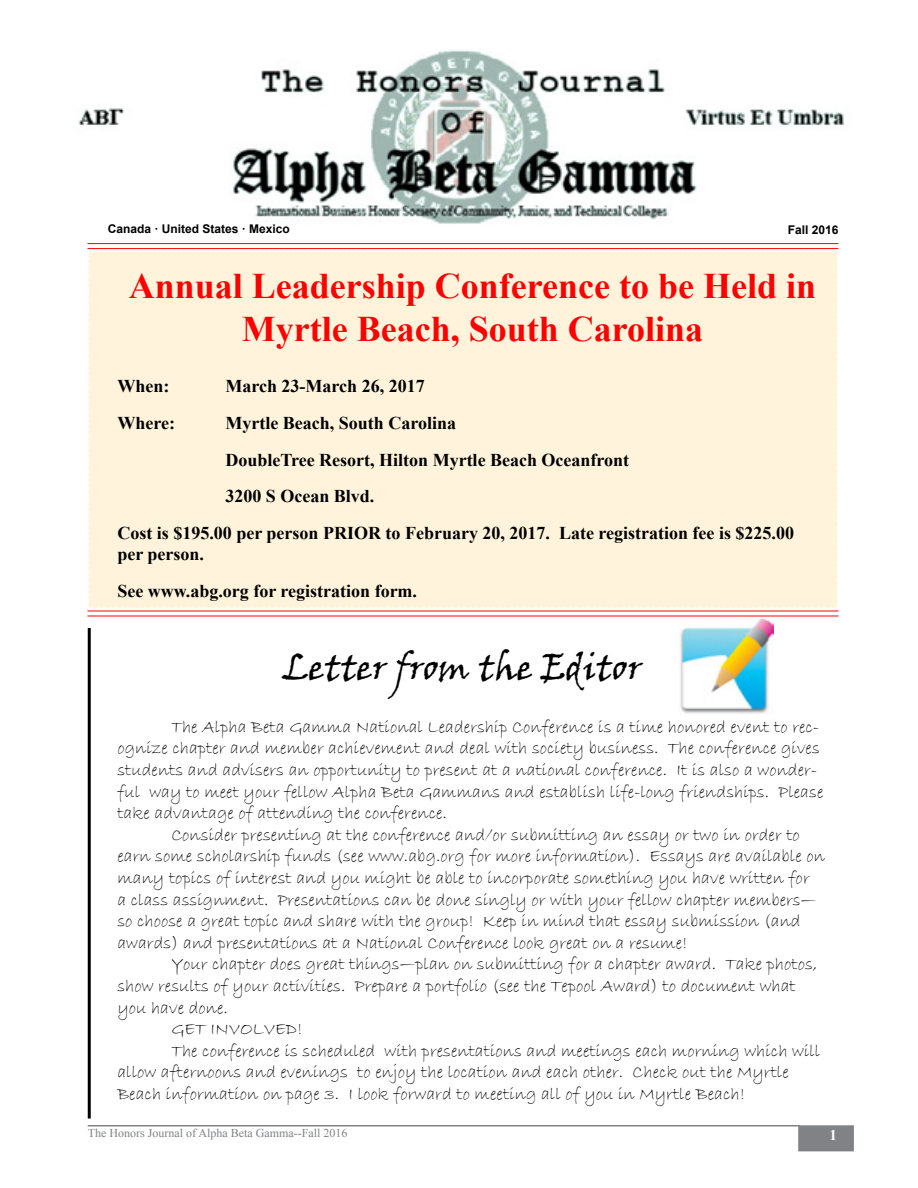
<style>
.page{position:relative;width:918px;height:1188px;background:#fff}
.page>*{position:absolute;margin:0;border:0;box-sizing:border-box;transform-origin:0 0}
.t1{font:700 36px/43.2px "Times New Roman";color:#f00;text-align:center}
.t2{font:36px "Viner Hand ITC";color:#000}
.t3{font:18px/21.6px "Bradley Hand ITC";color:#000}
.t4{font:700 18px/36.6px "Times New Roman";color:#000}
.t5{font:700 15px "Times New Roman";color:#fff}
.t6{font:12px "Times New Roman";color:#808285}
.t7{font:700 12px "Arial";color:#000}
</style>
<div class="page">
<div style="left:798px;top:1125px;width:56px;height:26px;background:#808285;border:2px solid #808285"></div>
<hr style="left:88px;top:1125px;width:712px;height:1px;background:#808285">
<div style="left:88px;top:251px;width:750px;height:357px;background:#fff4db"></div>
<hr style="left:87px;top:243px;width:751px;height:1px;background:#f00">
<hr style="left:87px;top:248px;width:751px;height:1px;background:#f00">
<img style="left:78px;top:50px;width:767px;height:174px">
<hr style="left:87px;top:611px;width:751px;height:1px;background:#f00">
<hr style="left:87px;top:615px;width:751px;height:1px;background:#f00">
<hr style="left:88px;top:628px;width:3px;height:491px;background:#000">
<img style="left:680px;top:620px;width:93px;height:94px">
<p class="t7" style="left:108px;top:221px;width:184px">Canada · United States · Mexico</p>
<p class="t7" style="left:788px;top:222px;width:52px">Fall 2016</p>
<h1 class="t1" style="left:129px;top:263px;width:689px">Annual Leadership Conference to be Held in<br>Myrtle Beach, South Carolina</h1>
<p class="t4" style="left:117px;top:368px;width:54px">When:</p>
<p class="t4" style="left:225px;top:368px;width:201px">March 23-March 26, 2017</p>
<p class="t4" style="left:117px;top:404px;width:59px">Where:</p>
<p class="t4" style="left:225px;top:404px;width:232px">Myrtle Beach, South Carolina</p>
<p class="t4" style="left:225px;top:441px;width:405px">DoubleTree Resort, Hilton Myrtle Beach Oceanfront</p>
<p class="t4" style="left:225px;top:477px;width:151px">3200 S Ocean Blvd.</p>
<p class="t4" style="left:117px;top:514px;width:678px">Cost is $195.00 per person PRIOR to February 20, 2017. Late registration fee is $225.00</p>
<p class="t4" style="left:117px;top:536px;width:301px">per person.<br>See www.abg.org for registration form.</p>
<h1 class="t2" style="left:283px;top:645px;width:360px">Letter from the Editor</h1>
<p class="t3" style="left:117px;top:716px;width:708px;text-indent:54px">The Alpha Beta Gamma National Leadership Conference is a time honored event to rec&shy;ognize chapter and member achievement and deal with society business. The conference gives students and advisers an opportunity to present at a national conference. It is also a wonder&shy;ful way to meet your fellow Alpha Beta Gammans and establish life-long friendships. Please take advantage of attending the conference.</p>
<p class="t3" style="left:117px;top:824px;width:709px;text-indent:54px">Consider presenting at the conference and/or submitting an essay or two in order to earn some scholarship funds (see www.abg.org for more information). Essays are available on many topics of interest and you might be able to incorporate something you have written for<br>a class assignment. Presentations can be done singly or with your fellow chapter members— so choose a great topic and share with the group! Keep in mind that essay submission (and awards) and presentations at a National Conference look great on a resume!</p>
<p class="t3" style="left:171px;top:954px;width:648px">Your chapter does great things—plan on submitting for a chapter award. Take photos,</p>
<p class="t3" style="left:117px;top:976px;width:680px">show results of your activities. Prepare a portfolio (see the Tepool Award) to document what</p>
<p class="t3" style="left:117px;top:997px;width:112px">you have done.</p>
<p class="t3" style="left:171px;top:1019px;width:133px">GET INVOLVED!</p>
<p class="t3" style="left:171px;top:1040px;width:651px">The conference is scheduled with presentations and meetings each morning which will</p>
<p class="t3" style="left:117px;top:1062px;width:673px">allow afternoons and evenings to enjoy the location and each other. Check out the Myrtle</p>
<p class="t3" style="left:117px;top:1084px;width:629px">Beach information on page 3. I look forward to meeting all of you in Myrtle Beach!</p>
<p class="t6" style="left:88px;top:1125px;width:261px">The Honors Journal of Alpha Beta Gamma--Fall 2016</p>
<p class="t5" style="left:830px;top:1124px;width:9px">1</p>
</div>
